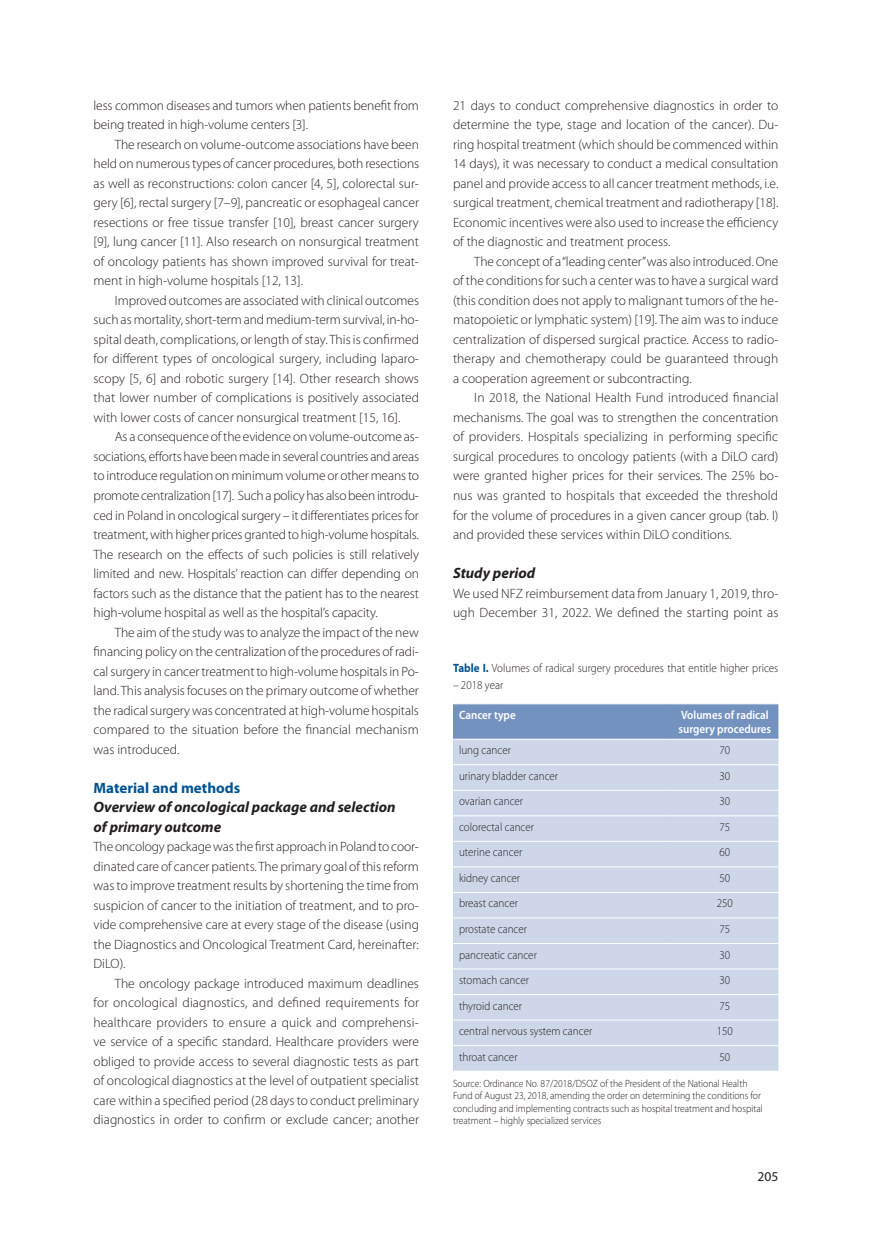
<style>
.page{position:relative;width:872px;height:1234px;background:#fff}
.page>*{position:absolute;margin:0;border:0;box-sizing:border-box;transform-origin:0 0}
._12_Srodtytul_2{font:italic 700 15px/19.5px "Myriad Pro";color:#231f20}
._12_Srodtytul_1{font:700 15px "Myriad Pro";color:#005495}
._08_Tekst{font:300 13.5px/19.5px "Myriad Pro";color:#231f20;text-align:justify}
._08_Tekst_bez_wcieci{font:300 13.5px/19.5px "Myriad Pro";color:#231f20}
.t1{font:13.5px "Myriad Pro";color:#231f20}
._13_Tabela_tekst{font:300 12px "Myriad Pro";color:#231f20;scale:.92 1}
._13_Tabela_tytul{font:300 12px "Myriad Pro";color:#231f20;scale:.92 1}
._13_Tabela_naglowek{font:600 12px/14.4px "Myriad Pro";color:#fff;scale:.92 1}
._13_Tabela_przypis{font:300 10.5px/12.6px "Myriad Pro";color:#231f20;scale:.92 1}
.s1{font-weight:700;color:#005495}
</style>
<div class="page">
<div style="left:453px;top:704px;width:325px;height:34px;background:#7492c0"></div>
<div style="left:453px;top:739px;width:325px;height:331px;background:#ced7e9"></div>
<hr style="left:453px;top:764px;width:218px;height:1px;background:#fff">
<hr style="left:671px;top:764px;width:107px;height:1px;background:#fff">
<hr style="left:453px;top:789px;width:218px;height:1px;background:#fff">
<hr style="left:671px;top:789px;width:107px;height:1px;background:#fff">
<hr style="left:453px;top:815px;width:218px;height:1px;background:#fff">
<hr style="left:671px;top:815px;width:107px;height:1px;background:#fff">
<hr style="left:453px;top:840px;width:218px;height:1px;background:#fff">
<hr style="left:671px;top:840px;width:107px;height:1px;background:#fff">
<hr style="left:453px;top:866px;width:218px;height:1px;background:#fff">
<hr style="left:671px;top:866px;width:107px;height:1px;background:#fff">
<hr style="left:453px;top:891px;width:218px;height:1px;background:#fff">
<hr style="left:671px;top:891px;width:107px;height:1px;background:#fff">
<hr style="left:453px;top:917px;width:218px;height:1px;background:#fff">
<hr style="left:671px;top:917px;width:107px;height:1px;background:#fff">
<hr style="left:453px;top:942px;width:218px;height:1px;background:#fff">
<hr style="left:671px;top:942px;width:107px;height:1px;background:#fff">
<hr style="left:453px;top:968px;width:218px;height:1px;background:#fff">
<hr style="left:671px;top:968px;width:107px;height:1px;background:#fff">
<hr style="left:453px;top:993px;width:218px;height:1px;background:#fff">
<hr style="left:671px;top:993px;width:107px;height:1px;background:#fff">
<hr style="left:453px;top:1019px;width:218px;height:1px;background:#fff">
<hr style="left:671px;top:1019px;width:107px;height:1px;background:#fff">
<hr style="left:453px;top:1044px;width:218px;height:1px;background:#fff">
<hr style="left:671px;top:1044px;width:107px;height:1px;background:#fff">
<p class="_08_Tekst_bez_wcieci" style="left:94px;top:95px;width:327px">less common diseases and tumors when patients benefit from being treated in high-volume centers [3].</p>
<p class="_08_Tekst" style="left:94px;top:134px;width:327px;text-indent:21px">The research on volume-outcome associations have been held on numerous types of cancer procedures, both resections as well as reconstructions: colon cancer [4, 5], colorectal sur&shy;gery [6], rectal surgery [7–9], pancreatic or esophageal cancer resections or free tissue transfer [10], breast cancer surgery [9], lung cancer [11]. Also research on nonsurgical treatment of oncology patients has shown improved survival for treat&shy;ment in high-volume hospitals [12, 13].</p>
<p class="_08_Tekst" style="left:94px;top:290px;width:327px;text-indent:21px">Improved outcomes are associated with clinical outcomes such as mortality, short-term and medium-term survival, in-ho&shy;spital death, complications, or length of stay. This is confirmed for different types of oncological surgery, including laparo&shy;scopy [5, 6] and robotic surgery [14]. Other research shows that lower number of complications is positively associated with lower costs of cancer nonsurgical treatment [15, 16].</p>
<p class="_08_Tekst" style="left:94px;top:427px;width:327px;text-indent:21px">As a consequence of the evidence on volume-outcome as&shy;sociations, efforts have been made in several countries and areas to introduce regulation on minimum volume or other means to promote centralization [17]. Such a policy has also been introdu&shy;ced in Poland in oncological surgery – it differentiates prices for treatment, with higher prices granted to high-volume hospitals.<br>The research on the effects of such policies is still relatively limited and new. Hospitals’ reaction can differ depending on factors such as the distance that the patient has to the nearest high-volume hospital as well as the hospital’s capacity.</p>
<p class="_08_Tekst" style="left:94px;top:622px;width:327px;text-indent:21px">The aim of the study was to analyze the impact of the new financing policy on the centralization of the procedures of radi&shy;cal surgery in cancer treatment to high-volume hospitals in Po&shy;land. This analysis focuses on the primary outcome of whether the radical surgery was concentrated at high-volume hospitals compared to the situation before the financial mechanism was introduced.</p>
<p class="_12_Srodtytul_1" style="left:94px;top:777px;width:148px">Material and methods</p>
<p class="_12_Srodtytul_2" style="left:94px;top:796px;width:304px">Overview of oncological package and selection of primary outcome</p>
<p class="_08_Tekst_bez_wcieci" style="left:94px;top:836px;width:327px;text-align:justify">The oncology package was the first approach in Poland to coor&shy;dinated care of cancer patients. The primary goal of this reform was to improve treatment results by shortening the time from suspicion of cancer to the initiation of treatment, and to pro&shy;vide comprehensive care at every stage of the disease (using the Diagnostics and Oncological Treatment Card, hereinafter:<br>DiLO).</p>
<p class="_08_Tekst" style="left:94px;top:973px;width:327px;text-indent:21px">The oncology package introduced maximum deadlines for oncological diagnostics, and defined requirements for healthcare providers to ensure a quick and comprehensi&shy;ve service of a specific standard. Healthcare providers were obliged to provide access to several diagnostic tests as part of oncological diagnostics at the level of outpatient specialist care within a specified period (28 days to conduct preliminary diagnostics in order to confirm or exclude cancer; another</p>
<p class="_08_Tekst" style="left:453px;top:95px;width:327px">21 days to conduct comprehensive diagnostics in order to determine the type, stage and location of the cancer). Du&shy;ring hospital treatment (which should be commenced within 14 days), it was necessary to conduct a medical consultation panel and provide access to all cancer treatment methods, i.e. surgical treatment, chemical treatment and radiotherapy [18].<br>Economic incentives were also used to increase the efficiency of the diagnostic and treatment process.</p>
<p class="_08_Tekst" style="left:453px;top:251px;width:327px;text-indent:21px">The concept of a “leading center”was also introduced. One of the conditions for such a center was to have a surgical ward (this condition does not apply to malignant tumors of the he&shy;matopoietic or lymphatic system) [19]. The aim was to induce centralization of dispersed surgical practice. Access to radio&shy;therapy and chemotherapy could be guaranteed through a cooperation agreement or subcontracting.</p>
<p class="_08_Tekst" style="left:453px;top:388px;width:327px;text-indent:21px">In 2018, the National Health Fund introduced financial mechanisms. The goal was to strengthen the concentration of providers. Hospitals specializing in performing specific surgical procedures to oncology patients (with a DiLO card) were granted higher prices for their services. The 25% bo&shy;nus was granted to hospitals that exceeded the threshold for the volume of procedures in a given cancer group (tab. I) and provided these services within DiLO conditions.</p>
<p class="_12_Srodtytul_2" style="left:453px;top:562px;width:84px">Study period</p>
<p class="_08_Tekst_bez_wcieci" style="left:453px;top:583px;width:327px">We used NFZ reimbursement data from January 1, 2019, thro&shy;ugh December 31, 2022. We defined the starting point as</p>
<p class="_13_Tabela_tytul" style="left:453px;top:661px;width:355px"><span class="s1">Table I.</span> Volumes of radical surgery procedures that entitle higher prices</p>
<p class="_13_Tabela_tytul" style="left:453px;top:677px;width:56px">– 2018 year</p>
<p class="_13_Tabela_naglowek" style="left:459px;top:707px;width:63px">Cancer type</p>
<p class="_13_Tabela_naglowek" style="left:678px;top:707px;width:102px">Volumes of radical surgery procedures</p>
<p class="_13_Tabela_tekst" style="left:459px;top:742px;width:58px">lung cancer</p>
<p class="_13_Tabela_tekst" style="left:719px;top:742px;width:13px">70</p>
<p class="_13_Tabela_tekst" style="left:459px;top:768px;width:109px">urinary bladder cancer</p>
<p class="_13_Tabela_tekst" style="left:719px;top:768px;width:13px">30</p>
<p class="_13_Tabela_tekst" style="left:459px;top:793px;width:71px">ovarian cancer</p>
<p class="_13_Tabela_tekst" style="left:719px;top:793px;width:13px">30</p>
<p class="_13_Tabela_tekst" style="left:459px;top:819px;width:83px">colorectal cancer</p>
<p class="_13_Tabela_tekst" style="left:719px;top:819px;width:13px">75</p>
<p class="_13_Tabela_tekst" style="left:459px;top:845px;width:70px">uterine cancer</p>
<p class="_13_Tabela_tekst" style="left:719px;top:845px;width:13px">60</p>
<p class="_13_Tabela_tekst" style="left:459px;top:870px;width:68px">kidney cancer</p>
<p class="_13_Tabela_tekst" style="left:719px;top:870px;width:13px">50</p>
<p class="_13_Tabela_tekst" style="left:459px;top:896px;width:66px">breast cancer</p>
<p class="_13_Tabela_tekst" style="left:717px;top:896px;width:19px">250</p>
<p class="_13_Tabela_tekst" style="left:459px;top:921px;width:76px">prostate cancer</p>
<p class="_13_Tabela_tekst" style="left:719px;top:921px;width:13px">75</p>
<p class="_13_Tabela_tekst" style="left:459px;top:947px;width:86px">pancreatic cancer</p>
<p class="_13_Tabela_tekst" style="left:719px;top:947px;width:13px">30</p>
<p class="_13_Tabela_tekst" style="left:459px;top:972px;width:78px">stomach cancer</p>
<p class="_13_Tabela_tekst" style="left:719px;top:972px;width:13px">30</p>
<p class="_13_Tabela_tekst" style="left:459px;top:998px;width:70px">thyroid cancer</p>
<p class="_13_Tabela_tekst" style="left:719px;top:998px;width:13px">75</p>
<p class="_13_Tabela_tekst" style="left:459px;top:1023px;width:146px">central nervous system cancer</p>
<p class="_13_Tabela_tekst" style="left:717px;top:1023px;width:19px">150</p>
<p class="_13_Tabela_tekst" style="left:459px;top:1049px;width:65px">throat cancer</p>
<p class="_13_Tabela_tekst" style="left:719px;top:1049px;width:13px">50</p>
<p class="_13_Tabela_przypis" style="left:453px;top:1076px;width:338px">Source: Ordinance No. 87/2018/DSOZ of the President of the National Health Fund of August 23, 2018, amending the order on determining the conditions for concluding and implementing contracts such as hospital treatment and hospital treatment – highly specialized services</p>
<p class="t1" style="left:757px;top:1168px;width:22px">205</p>
</div>
